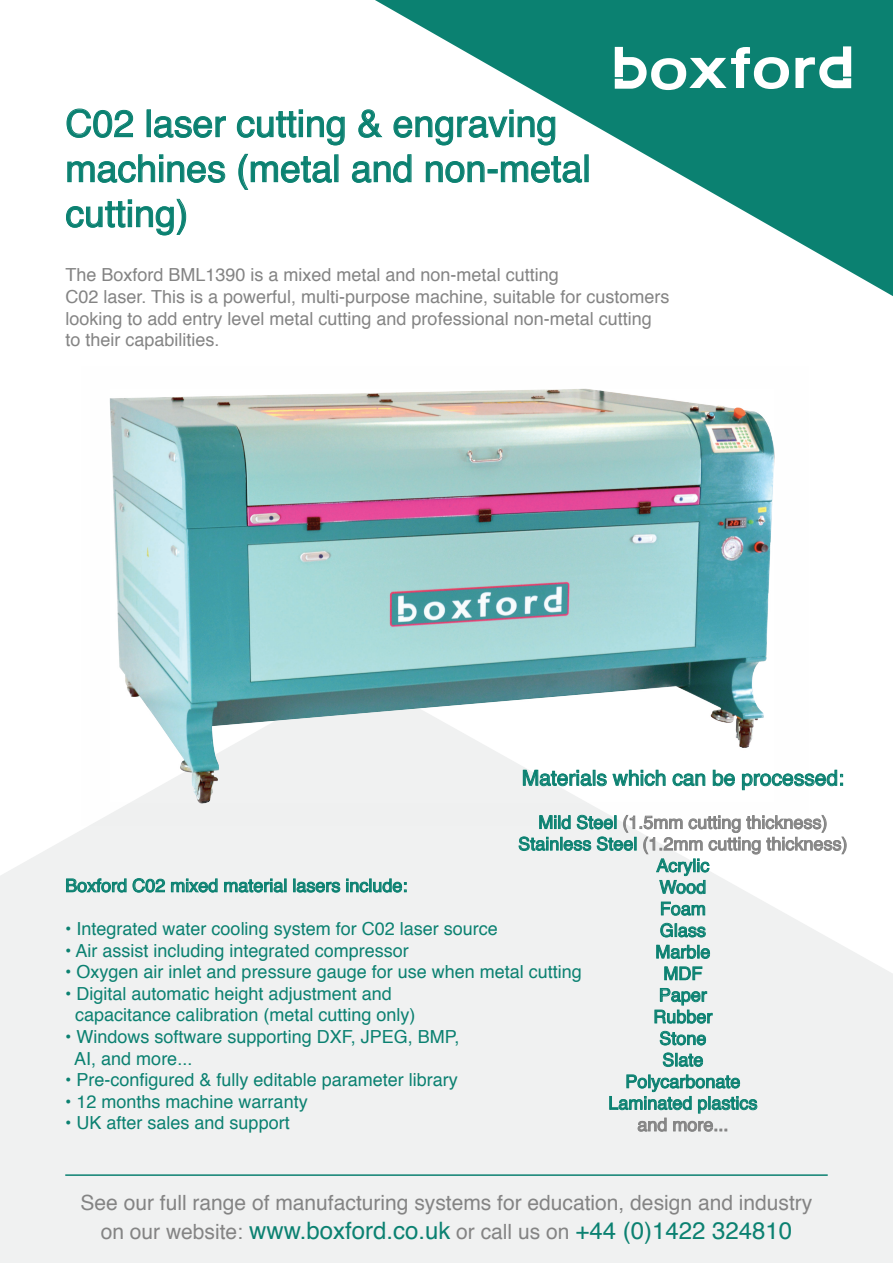
<style>
.page{position:relative;width:893px;height:1263px;background:#fff}
.page>*{position:absolute;margin:0;border:0;box-sizing:border-box;transform-origin:0 0}
.t1{font:37.5px/45px "Helvetica";color:#0b8171}
.t2{font:24px "Helvetica";color:#0b8171}
.t3{font:21px "Helvetica";color:#848484}
.t4{font:21px "Helvetica";color:#0b8171}
.t5{font:18px/21.6px "Helvetica";color:#0b8171}
.t6{font:18px/21.6px "Helvetica";color:#848484}
.s1{color:#848484}
.s2{font-size:21px;color:#848484}
</style>
<div class="page">
<svg style="left:133px;top:0;width:760px;height:296px"></svg>
<div style="left:0;top:774px;width:893px;height:489px;background:#f0f1f1"></div>
<svg style="left:615px;top:46px;width:236px;height:45px"></svg>
<svg style="left:66px;top:108px;width:67px;height:30px"></svg>
<div style="left:147px;top:109px;width:4px;height:28px;border:1px solid #0b8171"></div>
<svg style="left:154px;top:116px;width:72px;height:22px"></svg>
<svg style="left:237px;top:109px;width:108px;height:37px"></svg>
<svg style="left:358px;top:109px;width:25px;height:29px"></svg>
<svg style="left:393px;top:109px;width:163px;height:37px"></svg>
<svg style="left:67px;top:154px;width:158px;height:29px"></svg>
<svg style="left:238px;top:153px;width:94px;height:37px"></svg>
<div style="left:334px;top:154px;width:4px;height:28px;border:1px solid #0b8171"></div>
<svg style="left:352px;top:154px;width:60px;height:29px"></svg>
<svg style="left:426px;top:161px;width:59px;height:22px"></svg>
<div style="left:488px;top:169px;width:10px;height:4px;border:1px solid #0b8171"></div>
<svg style="left:501px;top:156px;width:81px;height:27px"></svg>
<svg style="left:66px;top:199px;width:120px;height:37px"></svg>
<svg style="left:66px;top:878px;width:60px;height:14px"></svg>
<svg style="left:133px;top:878px;width:32px;height:14px"></svg>
<svg style="left:171px;top:878px;width:46px;height:14px"></svg>
<svg style="left:224px;top:879px;width:62px;height:13px"></svg>
<svg style="left:293px;top:879px;width:47px;height:13px"></svg>
<svg style="left:346px;top:878px;width:60px;height:14px"></svg>
<hr style="left:65px;top:1174px;width:763px;height:2px;background:#0b8171">
<svg style="left:808px;top:769px;width:35px;height:21px"></svg>
<svg style="left:519px;top:815px;width:327px;height:79px"></svg>
<svg style="left:661px;top:902px;width:44px;height:14px"></svg>
<svg style="left:660px;top:923px;width:46px;height:14px"></svg>
<svg style="left:656px;top:945px;width:54px;height:14px"></svg>
<svg style="left:664px;top:966px;width:38px;height:14px"></svg>
<svg style="left:655px;top:988px;width:58px;height:36px"></svg>
<svg style="left:660px;top:1031px;width:46px;height:14px"></svg>
<svg style="left:663px;top:1052px;width:40px;height:15px"></svg>
<svg style="left:609px;top:1074px;width:148px;height:58px"></svg>
<img style="left:82px;top:388px;width:726px;height:437px">
<h1 class="t1" style="left:65px;top:102px;width:527px">C02 laser cutting &amp; engraving machines (metal and non-metal cutting)</h1>
<p class="t6" style="left:65px;top:265px;width:605px">The Boxford BML1390 is a mixed metal and non-metal cutting<br>C02 laser. This is a powerful, multi-purpose machine, suitable for customers looking to add entry level metal cutting and professional non-metal cutting to their capabilities.</p>
<p class="t4" style="left:522px;top:762px;width:324px">Materials which can be processed:</p>
<p class="t5" style="left:518px;top:812px;width:331px;text-align:center">Mild Steel <span class="s1">(1.5mm cutting thickness)<br></span>Stainless Steel <span class="s1">(1.2mm cutting thickness)<br></span>Acrylic<br>Wood<br>Foam<br>Glass<br>Marble<br>MDF<br>Paper<br>Rubber<br>Stone<br>Slate<br>Polycarbonate<br>Laminated plastics</p>
<p class="t6" style="left:637px;top:1114px;width:93px">and more...</p>
<p class="t5" style="left:65px;top:875px;width:344px">Boxford C02 mixed material lasers include:</p>
<p class="t5" style="left:65px;top:918px;width:434px">• Integrated water cooling system for C02 laser source</p>
<p class="t5" style="left:65px;top:940px;width:345px">• Air assist including integrated compressor</p>
<p class="t5" style="left:65px;top:962px;width:518px">• Oxygen air inlet and pressure gauge for use when metal cutting</p>
<p class="t5" style="left:75px;top:983px;width:342px;text-indent:-10px">• Digital automatic height adjustment and capacitance calibration (metal cutting only)</p>
<p class="t5" style="left:74px;top:1026px;width:387px;text-indent:-9px">• Windows software supporting DXF, JPEG, BMP,<br>AI, and more...</p>
<p class="t5" style="left:65px;top:1070px;width:394px">• Pre-configured &amp; fully editable parameter library</p>
<p class="t5" style="left:65px;top:1091px;width:244px">• 12 months machine warranty</p>
<p class="t5" style="left:65px;top:1113px;width:226px">• UK after sales and support</p>
<p class="t3" style="left:80px;top:1186px;width:733px">See our full range of manufacturing systems for education, design and industry</p>
<h2 class="t2" style="left:101px;top:1212px;width:693px"><span class="s2">on our website:</span> www.boxford.co.uk <span class="s2">or call us on</span> +44 (0)1422 324810</h2>
</div>
